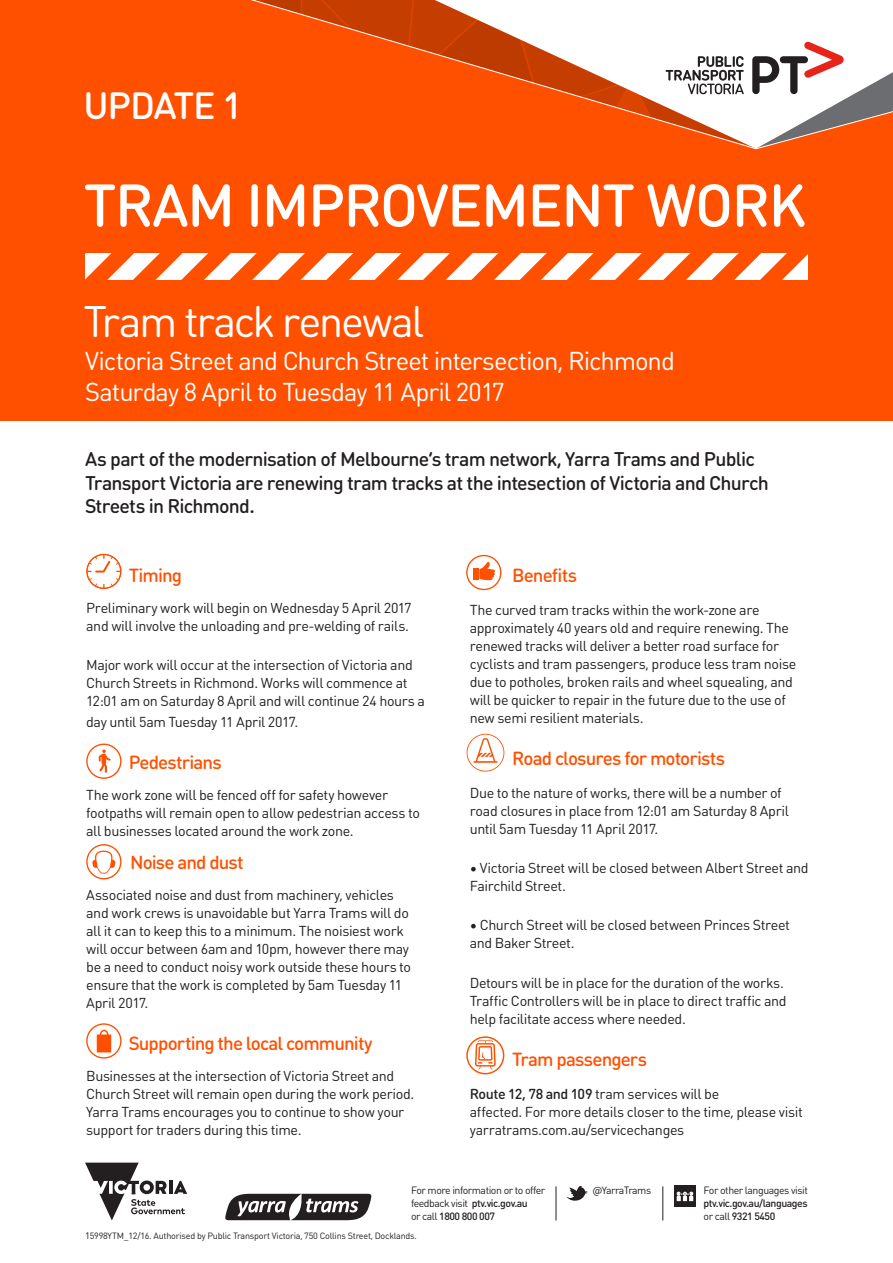
<style>
.page{position:relative;width:893px;height:1263px;background:#fff}
.page>*{position:absolute;margin:0;border:0;box-sizing:border-box;transform-origin:0 0}
.t1{font:500 59.25px "DIN Round OT";letter-spacing:-.03em;color:#fff}
.t2{font:43.5px "DIN Round OT";letter-spacing:-.055em;color:#fff}
.t3{font:500 37.5px "DIN Round OT";letter-spacing:-.03em;color:#fff}
.t4{font:25.5px/30.6px "DIN Round OT";letter-spacing:-.04em;color:#fff}
.t5{font:500 19.5px/23.4px "DIN Round OT";letter-spacing:-.04em;color:#231f20}
.t6{font:500 18.75px "DIN Round OT";letter-spacing:-.045em;color:#ff5000}
.t7{font:14.25px/18px "DIN Round OT";letter-spacing:-.025em;color:#231f20}
.t8{font:10.5px/12.6px "DIN Round OT";letter-spacing:-.045em;color:#231f20}
.t9{font:500 10.5px/12.6px "DIN Round OT";letter-spacing:-.045em;color:#231f20;text-align:justify}
.t10{font:9px "DIN Round OT";letter-spacing:-.025em;color:#231f20}
.s1{font-weight:500}
.s2{font-weight:400}
.s3{font-size:9.45px}
</style>
<div class="page">
<svg style="left:85px;top:1162px;width:102px;height:58px"></svg>
<svg style="left:225px;top:1194px;width:147px;height:26px"></svg>
<hr style="left:556px;top:1186px;width:1px;height:34px;background:#231f20">
<hr style="left:663px;top:1186px;width:1px;height:34px;background:#231f20">
<div style="left:674px;top:1186px;width:22px;height:21px;background:#231f20"></div>
<svg style="left:677px;top:1191px;width:16px;height:10px"></svg>
<svg style="left:567px;top:1186px;width:21px;height:15px"></svg>
<svg style="left:86px;top:743px;width:36px;height:36px"></svg>
<svg style="left:86px;top:1023px;width:36px;height:35px"></svg>
<svg style="left:86px;top:554px;width:36px;height:35px"></svg>
<svg style="left:466px;top:555px;width:35px;height:35px"></svg>
<div style="left:473px;top:568px;width:5px;height:12px;background:#ff5000"></div>
<svg style="left:86px;top:844px;width:36px;height:35px"></svg>
<svg style="left:466px;top:1036px;width:38px;height:38px"></svg>
<svg style="left:467px;top:734px;width:37px;height:37px"></svg>
<div style="left:0;top:0;width:893px;height:421px;background:#ff5000"></div>
<svg style="left:86px;top:254px;width:722px;height:25px"></svg>
<svg style="left:251px;top:0;width:642px;height:150px"></svg>
<p class="t3" style="left:84px;top:82px;width:160px">UPDATE 1</p>
<p class="t1" style="left:84px;top:167px;width:725px">TRAM IMPROVEMENT WORK</p>
<p class="t2" style="left:84px;top:294px;width:342px">Tram track renewal</p>
<p class="t4" style="left:85px;top:345px;width:591px">Victoria Street and Church Street intersection, Richmond<br>Saturday 8 April to Tuesday 11 April 2017</p>
<p class="t5" style="left:85px;top:447px;width:685px">As part of the modernisation of Melbourne’s tram network, Yarra Trams and Public<br>Transport Victoria are renewing tram tracks at the intesection of Victoria and Church<br>Streets in Richmond.</p>
<p class="t6" style="left:129px;top:563px;width:55px">Timing</p>
<p class="t7" style="left:86px;top:598px;width:327px">Preliminary work will begin on Wednesday 5 April 2017 and will involve the unloading and pre-welding of rails.</p>
<p class="t7" style="left:86px;top:656px;width:340px">Major work will occur at the intersection of Victoria and<br>Church Streets in Richmond. Works will commence at<br>12:01 am on Saturday 8 April and will continue 24 hours a</p>
<p class="t7" style="left:86px;top:712px;width:214px">day until 5am Tuesday 11 April 2017.</p>
<p class="t6" style="left:129px;top:750px;width:95px">Pedestrians</p>
<p class="t7" style="left:86px;top:785px;width:335px">The work zone will be fenced off for safety however footpaths will remain open to allow pedestrian access to all businesses located around the work zone.</p>
<p class="t6" style="left:130px;top:851px;width:115px">Noise and dust</p>
<p class="t7" style="left:86px;top:886px;width:326px">Associated noise and dust from machinery, vehicles and work crews is unavoidable but Yarra Trams will do all it can to keep this to a minimum. The noisiest work will occur between 6am and 10pm, however there may be a need to conduct noisy work outside these hours to ensure that the work is completed by 5am Tuesday 11<br>April 2017.</p>
<p class="t6" style="left:129px;top:1031px;width:245px">Supporting the local community</p>
<p class="t7" style="left:86px;top:1067px;width:330px">Businesses at the intersection of Victoria Street and Church Street will remain open during the work period.<br>Yarra Trams encourages you to continue to show your support for traders during this time.</p>
<p class="t6" style="left:512px;top:563px;width:66px">Benefits</p>
<p class="t7" style="left:470px;top:600px;width:328px">The curved tram tracks within the work-zone are approximately 40 years old and require renewing. The renewed tracks will deliver a better road surface for cyclists and tram passengers, produce less tram noise due to potholes, broken rails and wheel squealing, and will be quicker to repair in the future due to the use of new semi resilient materials.</p>
<p class="t6" style="left:512px;top:746px;width:214px">Road closures for motorists</p>
<p class="t7" style="left:470px;top:783px;width:321px">Due to the nature of works, there will be a number of road closures in place from 12:01 am Saturday 8 April until 5am Tuesday 11 April 2017.</p>
<p class="t7" style="left:470px;top:859px;width:340px">• Victoria Street will be closed between Albert Street and<br>Fairchild Street.</p>
<p class="t7" style="left:470px;top:916px;width:322px">• Church Street will be closed between Princes Street and Baker Street.</p>
<p class="t7" style="left:470px;top:973px;width:318px">Detours will be in place for the duration of the works.<br>Traffic Controllers will be in place to direct traffic and help facilitate access where needed.</p>
<p class="t6" style="left:512px;top:1047px;width:136px">Tram passengers</p>
<p class="t7" style="left:470px;top:1084px;width:335px"><span class="s1">Route 12, 78 and 109</span> tram services will be<br>affected. For more details closer to the time, please visit yarratrams.com.au/servicechanges</p>
<p class="t8" style="left:411px;top:1184px;width:136px">For more information or to offer feedback visit <span class="s1">ptv.vic.gov.au<br></span>or call <span class="s1">1800 800 007</span></p>
<p class="t8" style="left:592px;top:1184px;width:60px">@YarraTrams</p>
<p class="t9" style="left:704px;top:1184px;width:106px"><span class="s2">For other languages visit </span>ptv.vic.gov.au/languages <span class="s2">or call</span> 9321 5450</p>
<p class="t10" style="left:85px;top:1230px;width:333px"><span class="s3">1</span>5998YTM_12/16. Authorised by Public Transport Victoria, 750 Collins Street, Docklands.</p>
</div>
